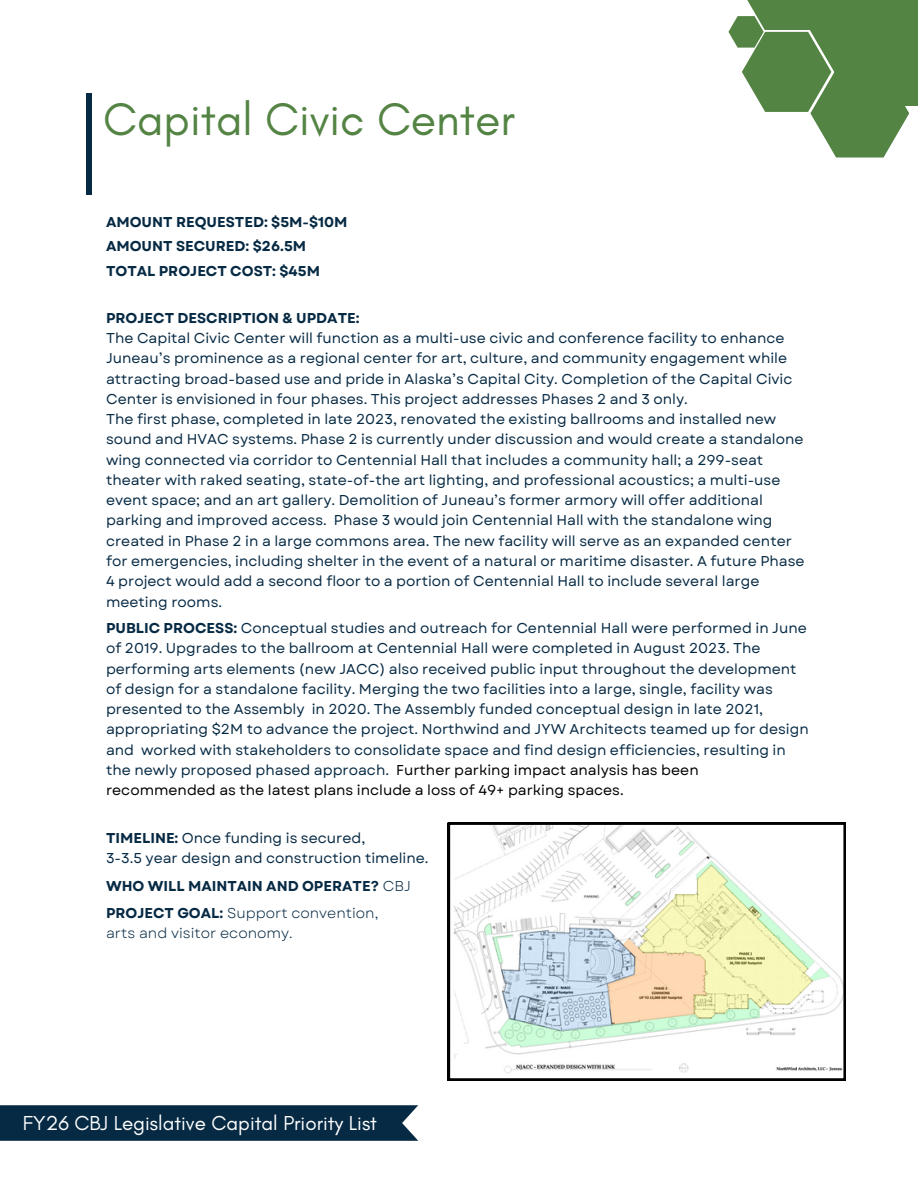
<style>
.page{position:relative;width:918px;height:1188px;background:#fff}
.page>*{position:absolute;margin:0;border:0;box-sizing:border-box;transform-origin:0 0}
.t1{font:46.5px "Glacial Indifference";color:#548444}
.t2{font:20.55px "Glacial Indifference";color:#fff}
.t3{font:14.25px/20.2px "Garet";color:#072a44}
.t4{font:700 14.25px/24.6px "Garet";color:#072a44}
.t5{font:14.25px "Garet";color:#072a44}
.s1{font-weight:700}
.s2{color:#000}
.s3{font-weight:400}
</style>
<div class="page">
<div style="left:86px;top:93px;width:6px;height:102px;background:#072a44"></div>
<div style="left:792px;top:0;width:126px;height:106px;background:#548444"></div>
<svg style="left:728px;top:16px;width:181px;height:142px"></svg>
<div style="left:739px;top:0;width:107px;height:30px;background:#548444"></div>
<svg style="left:0;top:1105px;width:418px;height:36px;background:#0e3049"></svg>
<svg style="left:448px;top:823px;width:398px;height:257px"></svg>
<p class="t1" style="left:103px;top:90px;width:413px">Capital Civic Center</p>
<h3 class="t4" style="left:106px;top:210px;width:243px">AMOUNT REQUESTED: $5M-$10M<br>AMOUNT SECURED: $26.5M<br>TOTAL PROJECT COST: $45M</h3>
<p class="t4" style="left:106px;top:306px;width:255px">PROJECT DESCRIPTION &amp; UPDATE:</p>
<p class="t3" style="left:106px;top:328px;width:688px">The Capital Civic Center will function as a multi-use civic and conference facility to enhance Juneau’s prominence as a regional center for art, culture, and community engagement while attracting broad-based use and pride in Alaska’s Capital City. Completion of the Capital Civic Center is envisioned in four phases. This project addresses Phases 2 and 3 only.</p>
<p class="t3" style="left:106px;top:409px;width:700px">The first phase, completed in late 2023, renovated the existing ballrooms and installed new sound and HVAC systems. Phase 2 is currently under discussion and would create a standalone wing connected via corridor to Centennial Hall that includes a community hall; a 299-seat theater with raked seating, state-of-the art lighting, and professional acoustics; a multi-use event space; and an art gallery. Demolition of Juneau’s former armory will offer additional parking and improved access. Phase 3 would join Centennial Hall with the standalone wing created in Phase 2 in a large commons area. The new facility will serve as an expanded center for emergencies, including shelter in the event of a natural or maritime disaster. A future Phase 4 project would add a second floor to a portion of Centennial Hall to include several large meeting rooms.</p>
<p class="t3" style="left:106px;top:618px;width:704px"><span class="s1">PUBLIC PROCESS:</span> Conceptual studies and outreach for Centennial Hall were performed in June of 2019. Upgrades to the ballroom at Centennial Hall were completed in August 2023. The performing arts elements (new JACC) also received public input throughout the development of design for a standalone facility. Merging the two facilities into a large, single, facility was presented to the Assembly in 2020. The Assembly funded conceptual design in late 2021, appropriating $2M to advance the project. Northwind and JYW Architects teamed up for design and worked with stakeholders to consolidate space and find design efficiencies, resulting in the newly proposed phased approach. <span class="s2">Further parking impact analysis has been recommended as the latest plans include a loss of 49+ parking spaces.</span></p>
<p class="t3" style="left:106px;top:828px;width:324px"><span class="s1">TIMELINE:</span> Once funding is secured,<br>3-3.5 year design and construction timeline.</p>
<p class="t4" style="left:106px;top:872px;width:306px;line-height:27.3px">WHO WILL MAINTAIN AND OPERATE? <span class="s3">CBJ<br></span>PROJECT GOAL: <span class="s3">Support convention,</span></p>
<p class="t5" style="left:106px;top:923px;width:188px">arts and visitor economy.</p>
<h4 class="t2" style="left:23px;top:1110px;width:356px">FY26 CBJ Legislative Capital Priority List</h4>
</div>
